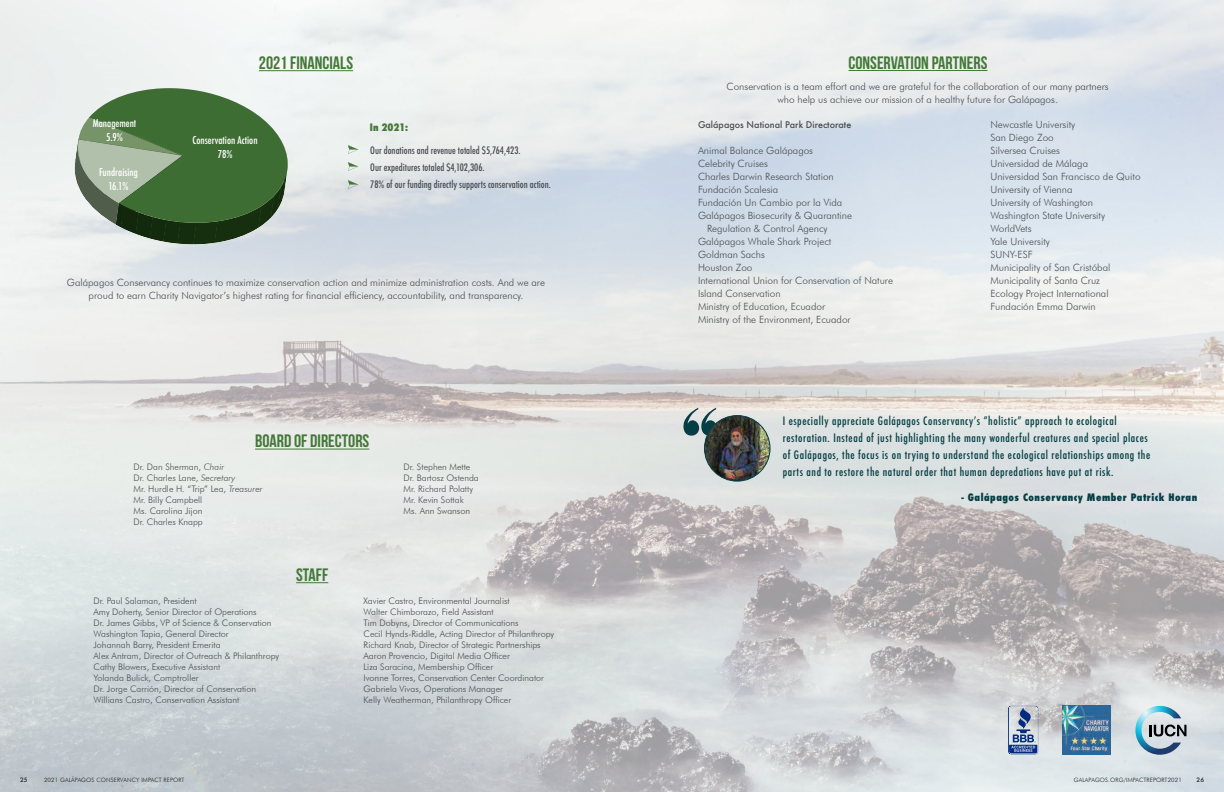
<style>
.page{position:relative;width:1224px;height:792px;background:#fff}
.page>*{position:absolute;margin:0;border:0;box-sizing:border-box;transform-origin:0 0}
.t1{font:900 85px "Wulkan Display";color:#043e44}
.t2{font:700 18px "Bebas Neue";color:#447838}
.t3{font:500 condensed 11.3px/17px "Futura";letter-spacing:.05em;color:#043e44}
.t4{font:500 condensed 10.5px "Futura";color:#fff}
.t5{font:300 10px/13px "Futura BT";color:#494d51;text-align:center}
.t6{font:500 condensed 10px "Futura";color:#494d51}
.t7{font:800 condensed 10px "Futura";letter-spacing:.05em;color:#043e44}
.t8{font:800 condensed 10px "Futura";color:#447838}
.t9{font:300 9px "Futura BT";color:#494d51}
.t10{font:500 9px "Futura";color:#494d51}
.t11{font:300 5.9px "Futura BT";letter-spacing:.02em;color:#231f20}
.t12{font:500 5.9px "Futura";color:#231f20}
.s1{font-style:italic}
</style>
<div class="page">
<img style="left:0;top:0;width:1224px;height:792px">
<svg style="left:75px;top:88px;width:213px;height:156px;background:#6b8964"></svg>
<svg style="left:1008px;top:706px;width:30px;height:48px"></svg>
<img style="left:1062px;top:706px;width:49px;height:48px">
<svg style="left:1135px;top:706px;width:51px;height:49px;background:#9eb7c3"></svg>
<hr style="left:849px;top:70px;width:138px;height:1px;background:#447838">
<hr style="left:255px;top:449px;width:114px;height:1px;background:#447838">
<hr style="left:296px;top:582px;width:32px;height:1px;background:#447838">
<hr style="left:259px;top:70px;width:94px;height:1px;background:#447838">
<svg style="left:348px;top:145px;width:10px;height:9px"></svg>
<svg style="left:348px;top:162px;width:10px;height:9px"></svg>
<svg style="left:348px;top:180px;width:10px;height:9px"></svg>
<img style="left:704px;top:416px;width:66px;height:65px;border-radius:33px">
<div style="left:704px;top:415px;width:66px;height:66px;border:1px solid #043e44;border-radius:50%"></div>
<p class="t2" style="left:259px;top:53px;width:96px">2021 FINANCIALS</p>
<p class="t4" style="left:93px;top:117px;width:45px">Management</p>
<p class="t4" style="left:106px;top:130px;width:18px">5.9%</p>
<p class="t4" style="left:193px;top:134px;width:67px">Conservation Action</p>
<p class="t4" style="left:218px;top:147px;width:16px">78%</p>
<p class="t4" style="left:99px;top:165px;width:41px">Fundraising</p>
<p class="t4" style="left:108px;top:179px;width:22px">16.1%</p>
<p class="t8" style="left:370px;top:120px;width:40px">In 2021:</p>
<p class="t6" style="left:370px;top:143px;width:152px">Our donations and revenue totaled $5,764,423.</p>
<p class="t6" style="left:370px;top:160px;width:116px">Our expeditures totaled $4,102,306.</p>
<p class="t6" style="left:370px;top:177px;width:182px">78% of our funding directly supports conservation action.</p>
<p class="t5" style="left:67px;top:276px;width:480px">Galápagos Conservancy continues to maximize conservation action and minimize administration costs. And we are proud to earn Charity Navigator’s highest rating for financial efficiency, accountability, and transparency.</p>
<p class="t2" style="left:255px;top:431px;width:116px">BOARD OF DIRECTORS</p>
<p class="t9" style="left:134px;top:461px;width:92px">Dr. Dan Sherman, <span class="s1">Chair</span></p>
<p class="t9" style="left:134px;top:472px;width:103px">Dr. Charles Lane, <span class="s1">Secretary</span></p>
<p class="t9" style="left:134px;top:483px;width:131px">Mr. Hurdle H. “Trip” Lea, <span class="s1">Treasurer</span></p>
<p class="t9" style="left:134px;top:494px;width:70px">Mr. Billy Campbell</p>
<p class="t9" style="left:134px;top:505px;width:70px">Ms. Carolina Jijon</p>
<p class="t9" style="left:134px;top:516px;width:71px">Dr. Charles Knapp</p>
<p class="t2" style="left:296px;top:565px;width:34px">STAFF</p>
<p class="t9" style="left:404px;top:461px;width:68px">Dr. Stephen Mette</p>
<p class="t9" style="left:404px;top:472px;width:77px">Dr. Bartosz Ostenda</p>
<p class="t9" style="left:404px;top:483px;width:71px">Mr. Richard Polatty</p>
<p class="t9" style="left:404px;top:494px;width:62px">Mr. Kevin Sottak</p>
<p class="t9" style="left:404px;top:505px;width:68px">Ms. Ann Swanson</p>
<p class="t9" style="left:94px;top:595px;width:105px">Dr. Paul Salaman, President</p>
<p class="t9" style="left:94px;top:606px;width:165px">Amy Doherty, Senior Director of Operations</p>
<p class="t9" style="left:94px;top:617px;width:179px">Dr. James Gibbs, VP of Science &amp; Conservation</p>
<p class="t9" style="left:94px;top:628px;width:137px">Washington Tapia, General Director</p>
<p class="t9" style="left:94px;top:639px;width:129px">Johannah Barry, President Emerita</p>
<p class="t9" style="left:94px;top:650px;width:187px">Alex Antram, Director of Outreach &amp; Philanthropy</p>
<p class="t9" style="left:94px;top:661px;width:128px">Cathy Blowers, Executive Assistant</p>
<p class="t9" style="left:94px;top:672px;width:107px">Yolanda Bulick, Comptroller</p>
<p class="t9" style="left:94px;top:683px;width:164px">Dr. Jorge Carrión, Director of Conservation</p>
<p class="t9" style="left:94px;top:694px;width:147px">Willians Castro, Conservation Assistant</p>
<p class="t9" style="left:364px;top:595px;width:148px">Xavier Castro, Environmental Journalist</p>
<p class="t9" style="left:364px;top:606px;width:132px">Walter Chimborazo, Field Assistant</p>
<p class="t9" style="left:364px;top:617px;width:157px">Tim Dobyns, Director of Communications</p>
<p class="t9" style="left:364px;top:628px;width:192px">Cecil Hynds-Riddle, Acting Director of Philanthropy</p>
<p class="t9" style="left:364px;top:639px;width:179px">Richard Knab, Director of Strategic Partnerships</p>
<p class="t9" style="left:364px;top:650px;width:148px">Aaron Provencio, Digital Media Officer</p>
<p class="t9" style="left:364px;top:661px;width:131px">Liza Saracina, Membership Officer</p>
<p class="t9" style="left:364px;top:672px;width:182px">Ivonne Torres, Conservation Center Coordinator</p>
<p class="t9" style="left:364px;top:683px;width:141px">Gabriela Vivas, Operations Manager</p>
<p class="t9" style="left:364px;top:694px;width:149px">Kelly Weatherman, Philanthropy Officer</p>
<p class="t2" style="left:849px;top:52px;width:140px">CONSERVATION PARTNERS</p>
<p class="t5" style="left:727px;top:80px;width:384px">Conservation is a team effort and we are grateful for the collaboration of our many partners who help us achieve our mission of a healthy future for Galápagos.</p>
<p class="t10" style="left:698px;top:119px;width:155px">Galápagos National Park Directorate</p>
<p class="t5" style="left:698px;top:144px;width:117px">Animal Balance Galápagos</p>
<p class="t5" style="left:698px;top:157px;width:72px">Celebrity Cruises</p>
<p class="t5" style="left:698px;top:170px;width:137px">Charles Darwin Research Station</p>
<p class="t5" style="left:698px;top:183px;width:82px">Fundación Scalesia</p>
<p class="t5" style="left:698px;top:196px;width:146px">Fundación Un Cambio por la Vida</p>
<p class="t5" style="left:698px;top:209px;width:156px">Galápagos Biosecurity &amp; Quarantine</p>
<p class="t5" style="left:707px;top:222px;width:122px">Regulation &amp; Control Agency</p>
<p class="t5" style="left:698px;top:235px;width:135px">Galápagos Whale Shark Project</p>
<p class="t5" style="left:698px;top:248px;width:68px">Goldman Sachs</p>
<p class="t5" style="left:698px;top:261px;width:56px">Houston Zoo</p>
<p class="t5" style="left:698px;top:274px;width:197px">International Union for Conservation of Nature</p>
<p class="t5" style="left:698px;top:287px;width:84px">Island Conservation</p>
<p class="t5" style="left:698px;top:300px;width:129px">Ministry of Education, Ecuador</p>
<p class="t5" style="left:698px;top:313px;width:154px">Ministry of the Environment, Ecuador</p>
<p class="t5" style="left:990px;top:118px;width:86px">Newcastle University</p>
<p class="t5" style="left:990px;top:131px;width:65px">San Diego Zoo</p>
<p class="t5" style="left:990px;top:144px;width:71px">Silversea Cruises</p>
<p class="t5" style="left:990px;top:157px;width:99px">Universidad de Málaga</p>
<p class="t5" style="left:990px;top:170px;width:152px">Universidad San Francisco de Quito</p>
<p class="t5" style="left:990px;top:183px;width:83px">University of Vienna</p>
<p class="t5" style="left:990px;top:196px;width:104px">University of Washington</p>
<p class="t5" style="left:990px;top:209px;width:116px">Washington State University</p>
<p class="t5" style="left:990px;top:222px;width:43px">WorldVets</p>
<p class="t5" style="left:990px;top:235px;width:61px">Yale University</p>
<p class="t5" style="left:990px;top:248px;width:44px">SUNY-ESF</p>
<p class="t5" style="left:990px;top:261px;width:121px">Municipality of San Cristóbal</p>
<p class="t5" style="left:990px;top:274px;width:111px">Municipality of Santa Cruz</p>
<p class="t5" style="left:990px;top:287px;width:120px">Ecology Project International</p>
<p class="t5" style="left:990px;top:300px;width:107px">Fundación Emma Darwin</p>
<p class="t1" style="left:681px;top:388px;width:40px">“</p>
<p class="t3" style="left:783px;top:412px;width:369px">I especially appreciate Galápagos Conservancy’s “holistic” approach to ecological restoration. Instead of just highlighting the many wonderful creatures and special places of Galápagos, the focus is on trying to understand the ecological relationships among the</p>
<p class="t3" style="left:783px;top:463px;width:332px">parts and to restore the natural order that human depredations have put at risk.</p>
<p class="t7" style="left:961px;top:491px;width:237px">- Galápagos Conservancy Member Patrick Horan</p>
<p class="t12" style="left:20px;top:776px;width:9px">25</p>
<p class="t11" style="left:44px;top:776px;width:142px">2021 GALÁPAGOS CONSERVANCY IMPACT REPORT</p>
<p class="t11" style="left:1074px;top:776px;width:109px">GALAPAGOS.ORG/IMPACTREPORT2021</p>
<p class="t12" style="left:1197px;top:776px;width:9px">26</p>
</div>
